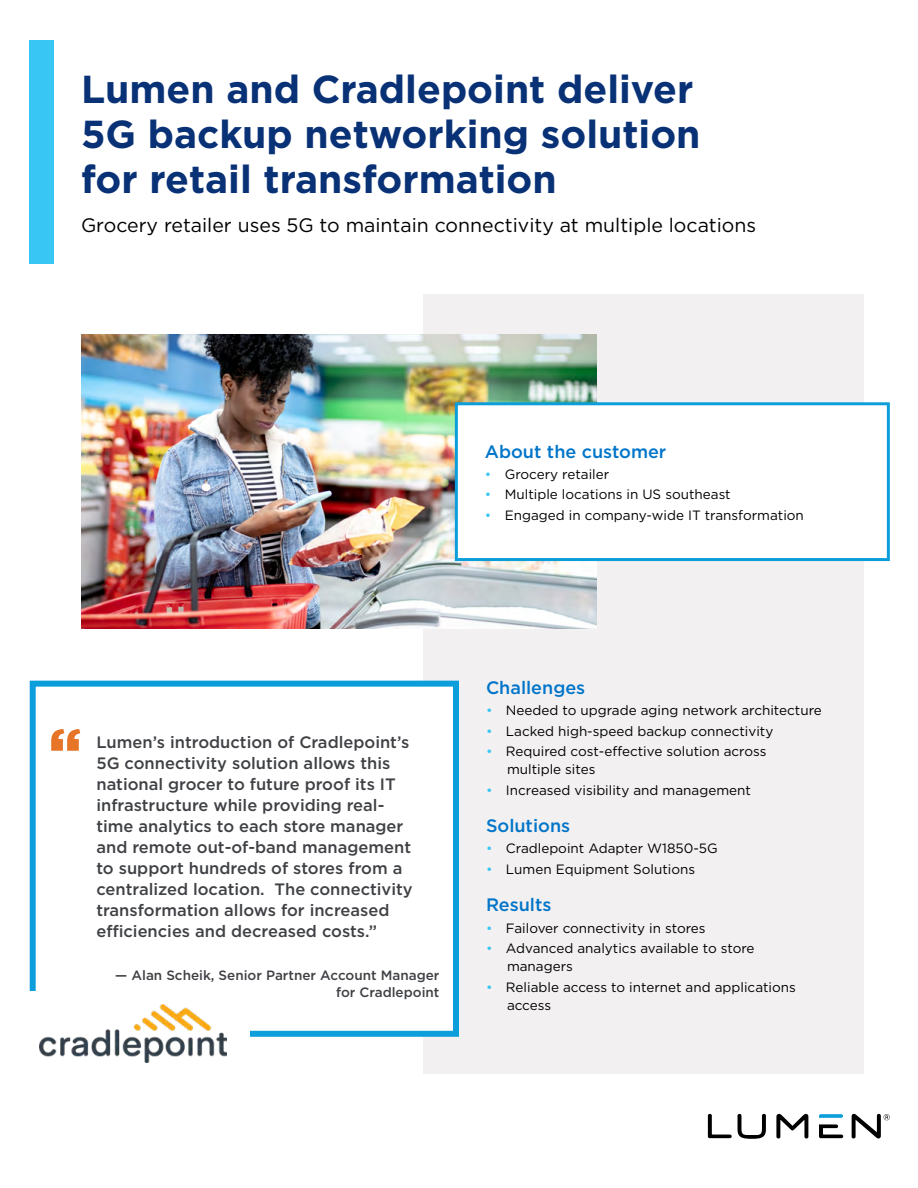
<style>
.page{position:relative;width:918px;height:1188px;background:#fff}
.page>*{position:absolute;margin:0;border:0;box-sizing:border-box;transform-origin:0 0}
.t1{font:900 60px "Gotham";color:#e77528}
.t2{font:700 39px/45px "Gotham";color:#083176}
.t3{font:19.5px "Gotham";color:#000}
.t4{font:500 18px "Gotham";color:#0075c9}
.t5{font:500 16.5px/21px "Gotham";color:#3f4145}
.t6{font:13.5px/18px "Gotham";color:#000}
.t7{font:500 13.5px/16.5px "Gotham";color:#3f4145;text-align:right}
.s1{color:#38c6f4}
</style>
<div class="page">
<svg style="left:708px;top:1114px;width:24px;height:24px"></svg>
<svg style="left:738px;top:1114px;width:28px;height:25px"></svg>
<svg style="left:776px;top:1114px;width:32px;height:24px"></svg>
<svg style="left:819px;top:1114px;width:24px;height:4px"></svg>
<svg style="left:819px;top:1124px;width:24px;height:14px"></svg>
<svg style="left:852px;top:1114px;width:38px;height:24px"></svg>
<div style="left:423px;top:294px;width:441px;height:780px;background:#f2f0f1"></div>
<div style="left:33px;top:684px;width:423px;height:350px;background:#fff"></div>
<div style="left:30px;top:681px;width:429px;height:356px;border:6px solid #0c9eda"></div>
<div style="left:21px;top:991px;width:229px;height:83px;background:#fff"></div>
<img style="left:39px;top:1004px;width:187px;height:59px">
<div style="left:29px;top:40px;width:25px;height:224px;background:#38c6f4"></div>
<img style="left:81px;top:335px;width:516px;height:294px">
<div style="left:456px;top:404px;width:432px;height:156px;background:#fff"></div>
<div style="left:455px;top:402px;width:435px;height:159px;border:3px solid #0c9eda"></div>
<h2 class="t2" style="left:81px;top:67px;width:621px">Lumen and Cradlepoint deliver<br>5G backup networking solution for retail transformation</h2>
<h3 class="t3" style="left:81px;top:213px;width:677px">Grocery retailer uses 5G to maintain connectivity at multiple locations</h3>
<h3 class="t4" style="left:485px;top:439px;width:183px">About the customer</h3>
<p class="t6" style="left:485px;top:465px;width:126px"><span class="s1">•</span> Grocery retailer</p>
<p class="t6" style="left:485px;top:485px;width:247px"><span class="s1">•</span> Multiple locations in US southeast</p>
<p class="t6" style="left:485px;top:506px;width:321px"><span class="s1">•</span> Engaged in company-wide IT transformation</p>
<h1 class="t1" style="left:49px;top:709px;width:34px">“</h1>
<p class="t5" style="left:96px;top:731px;width:318px">Lumen’s introduction of Cradlepoint’s 5G connectivity solution allows this national grocer to future proof its IT infrastructure while providing real&shy;time analytics to each store manager and remote out-of-band management to support hundreds of stores from a centralized location. The connectivity transformation allows for increased efficiencies and decreased costs.”</p>
<p class="t7" style="left:115px;top:967px;width:326px">— Alan Scheik, Senior Partner Account Manager for Cradlepoint</p>
<h3 class="t4" style="left:486px;top:675px;width:101px">Challenges</h3>
<p class="t6" style="left:486px;top:701px;width:337px"><span class="s1">•</span> Needed to upgrade aging network architecture</p>
<p class="t6" style="left:486px;top:721px;width:289px"><span class="s1">•</span> Lacked high-speed backup connectivity</p>
<p class="t6" style="left:507px;top:742px;width:261px;text-indent:-21px"><span class="s1">•</span> Required cost-effective solution across multiple sites</p>
<p class="t6" style="left:486px;top:781px;width:266px"><span class="s1">•</span> Increased visibility and management</p>
<h3 class="t4" style="left:486px;top:814px;width:86px">Solutions</h3>
<p class="t6" style="left:486px;top:839px;width:233px"><span class="s1">•</span> Cradlepoint Adapter W1850-5G</p>
<p class="t6" style="left:486px;top:860px;width:211px"><span class="s1">•</span> Lumen Equipment Solutions</p>
<h3 class="t4" style="left:486px;top:893px;width:67px">Results</h3>
<p class="t6" style="left:486px;top:918px;width:221px"><span class="s1">•</span> Failover connectivity in stores</p>
<p class="t6" style="left:507px;top:939px;width:249px;text-indent:-21px"><span class="s1">•</span> Advanced analytics available to store managers</p>
<p class="t6" style="left:507px;top:978px;width:290px;text-indent:-21px"><span class="s1">•</span> Reliable access to internet and applications access</p>
</div>
